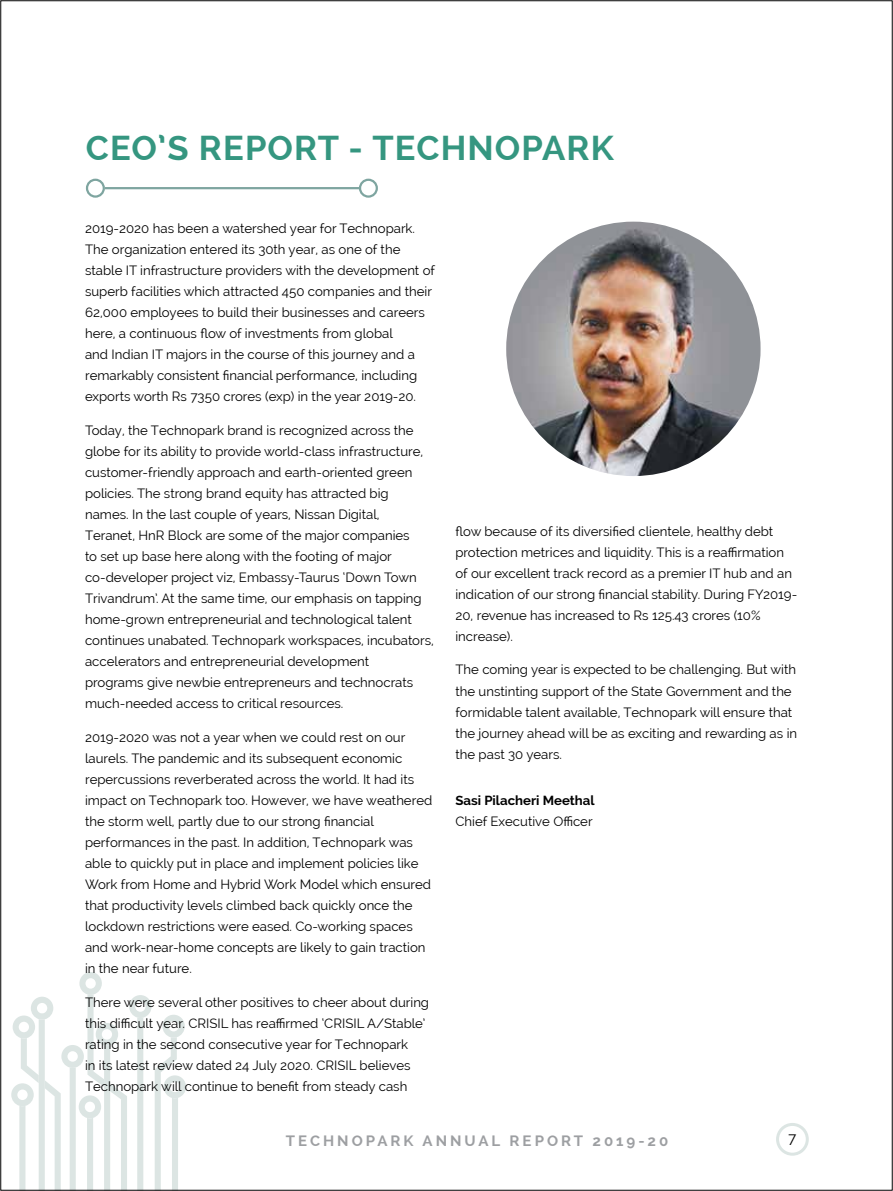
<style>
.page{position:relative;width:893px;height:1191px;background:#fff}
.page>*{position:absolute;margin:0;border:0;box-sizing:border-box;transform-origin:0 0}
.t1{font:700 34.5px "Raleway";letter-spacing:.03em;color:#359680}
.t2{font:700 15px "Raleway";letter-spacing:.2em;color:#9d9fa2}
.t3{font:15px "Raleway";color:#000}
.t4{font:13.2px/21px "Raleway";color:#000}
.t5{font:700 13.2px "Raleway";color:#000}
</style>
<div class="page">
<svg style="left:11px;top:972px;width:175px;height:219px"></svg>
<div style="left:776px;top:1123px;width:33px;height:32px;border:3px solid #dce5e3;border-radius:50%"></div>
<hr style="left:105px;top:187px;width:256px;height:2px;background:#7ea5a0">
<div style="left:86px;top:179px;width:19px;height:19px;border:2px solid #7ea5a0;border-radius:50%"></div>
<div style="left:359px;top:179px;width:19px;height:19px;border:2px solid #7ea5a0;border-radius:50%"></div>
<img style="left:506px;top:222px;width:255px;height:254px;border-radius:127px">
<h1 class="t1" style="left:86px;top:128px;width:161px">CEO’S REPORT</h1>
<h1 class="t1" style="left:349px;top:128px;width:72px">- TECHNOPARK</h1>
<p class="t4" style="left:85px;top:218px;width:351px">2019-2020 has been a watershed year for Technopark.<br>The organization entered its 30th year, as one of the stable IT infrastructure providers with the development of superb facilities which attracted 450 companies and their 62,000 employees to build their businesses and careers here, a continuous flow of investments from global<br>and Indian IT majors in the course of this journey and a remarkably consistent financial performance, including exports worth Rs 7350 crores (exp) in the year 2019-20.</p>
<p class="t4" style="left:85px;top:420px;width:350px">Today, the Technopark brand is recognized across the globe for its ability to provide world-class infrastructure, customer-friendly approach and earth-oriented green policies. The strong brand equity has attracted big names. In the last couple of years, Nissan Digital,<br>Teranet, HnR Block are some of the major companies<br>to set up base here along with the footing of major co-developer project viz, Embassy-Taurus ‘Down Town Trivandrum’. At the same time, our emphasis on tapping home-grown entrepreneurial and technological talent continues unabated. Technopark workspaces, incubators, accelerators and entrepreneurial development<br>programs give newbie entrepreneurs and technocrats much-needed access to critical resources.</p>
<p class="t4" style="left:85px;top:726px;width:349px">2019-2020 was not a year when we could rest on our laurels. The pandemic and its subsequent economic repercussions reverberated across the world. It had its impact on Technopark too. However, we have weathered the storm well, partly due to our strong financial performances in the past. In addition, Technopark was able to quickly put in place and implement policies like Work from Home and Hybrid Work Model which ensured that productivity levels climbed back quickly once the lockdown restrictions were eased. Co-working spaces and work-near-home concepts are likely to gain traction in the near future.</p>
<p class="t4" style="left:85px;top:991px;width:346px">There were several other positives to cheer about during this difficult year. CRISIL has reaffirmed ‘CRISIL A/Stable’ rating in the second consecutive year for Technopark<br>in its latest review dated 24 July 2020. CRISIL believes Technopark will continue to benefit from steady cash</p>
<p class="t4" style="left:455px;top:520px;width:343px">flow because of its diversified clientele, healthy debt protection metrices and liquidity. This is a reaffirmation of our excellent track record as a premier IT hub and an indication of our strong financial stability. During FY2019- 20, revenue has increased to Rs 125.43 crores (10% increase).</p>
<p class="t4" style="left:455px;top:659px;width:343px">The coming year is expected to be challenging. But with the unstinting support of the State Government and the formidable talent available, Technopark will ensure that the journey ahead will be as exciting and rewarding as in the past 30 years.</p>
<p class="t5" style="left:455px;top:793px;width:141px">SASI PILACHERI MEETHAL</p>
<p class="t4" style="left:455px;top:811px;width:139px">Chief Executive Officer</p>
<p class="t2" style="left:286px;top:1132px;width:151px">TECHNOPARK ANN</p>
<p class="t2" style="left:465px;top:1132px;width:59px">UAL REPORT</p>
<p class="t2" style="left:592px;top:1132px;width:77px">2019-20</p>
<p class="t3" style="left:788px;top:1129px;width:10px">7</p>
</div>
